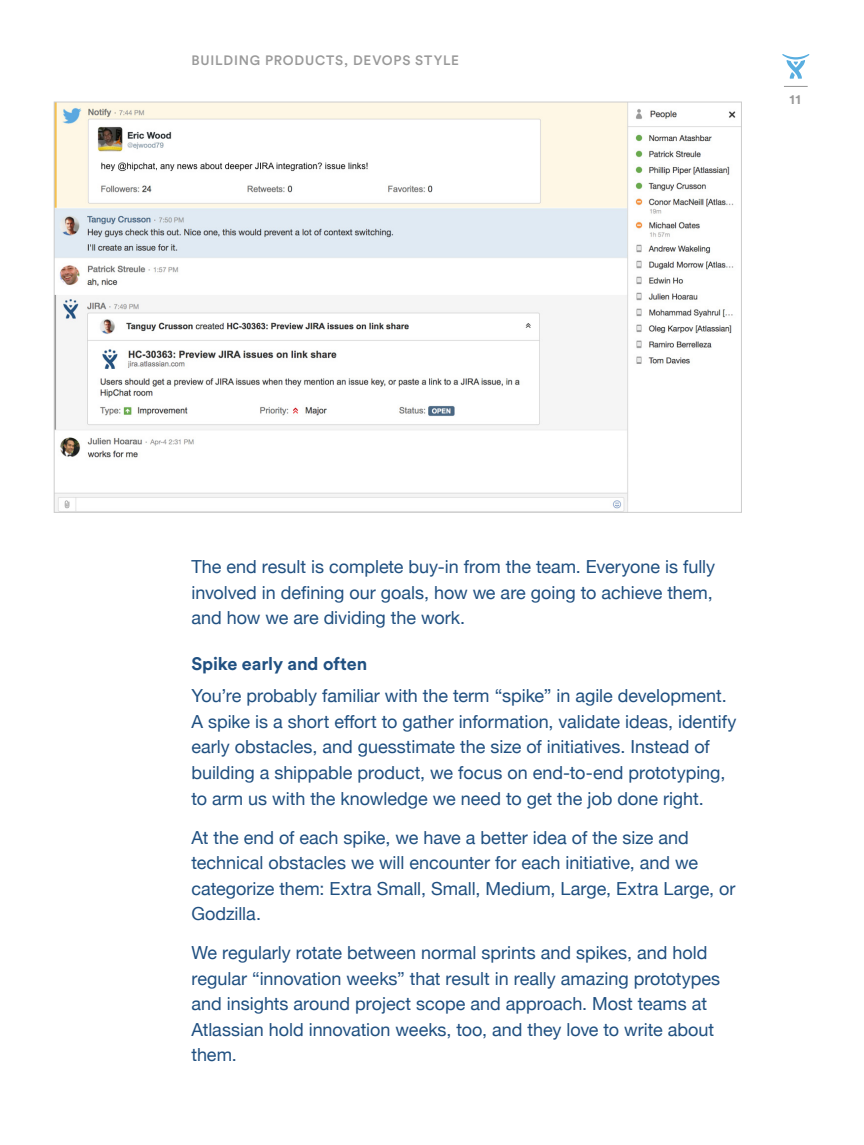
<style>
.page{position:relative;width:864px;height:1145px;background:#fff}
.page>*{position:absolute;margin:0;border:0;box-sizing:border-box;transform-origin:0 0}
.t1{font:18px/25.5px "Helvetica Neue";color:#205081}
.t2{font:700 18px "Circular Pro";letter-spacing:-.005em;color:#205081}
.t3{font:500 13.5px "Circular Pro";letter-spacing:.06em;color:#999}
.t4{font:700 13.5px "Circular Pro";color:#999}
</style>
<div class="page">
<svg style="left:784px;top:86px;width:24px;height:1px"></svg>
<svg style="left:782px;top:54px;width:27px;height:25px"></svg>
<img style="left:56px;top:104px;width:684px;height:406px">
<p class="t3" style="left:191px;top:51px;width:269px">BUILDING PRODUCTS, DEVOPS STYLE</p>
<p class="t4" style="left:789px;top:90px;width:13px">11</p>
<p class="t1" style="left:191px;top:555px;width:525px">The end result is complete buy-in from the team. Everyone is fully involved in defining our goals, how we are going to achieve them, and how we are dividing the work.</p>
<p class="t2" style="left:191px;top:651px;width:177px">Spike early and often</p>
<p class="t1" style="left:191px;top:684px;width:547px">You’re probably familiar with the term “spike” in agile development.<br>A spike is a short effort to gather information, validate ideas, identify early obstacles, and guesstimate the size of initiatives. Instead of building a shippable product, we focus on end-to-end prototyping, to arm us with the knowledge we need to get the job done right.</p>
<p class="t1" style="left:191px;top:825px;width:546px">At the end of each spike, we have a better idea of the size and technical obstacles we will encounter for each initiative, and we categorize them: Extra Small, Small, Medium, Large, Extra Large, or Godzilla.</p>
<p class="t1" style="left:191px;top:941px;width:530px">We regularly rotate between normal sprints and spikes, and hold regular “innovation weeks” that result in really amazing prototypes and insights around project scope and approach. Most teams at Atlassian hold innovation weeks, too, and they love to write about them.</p>
</div>
